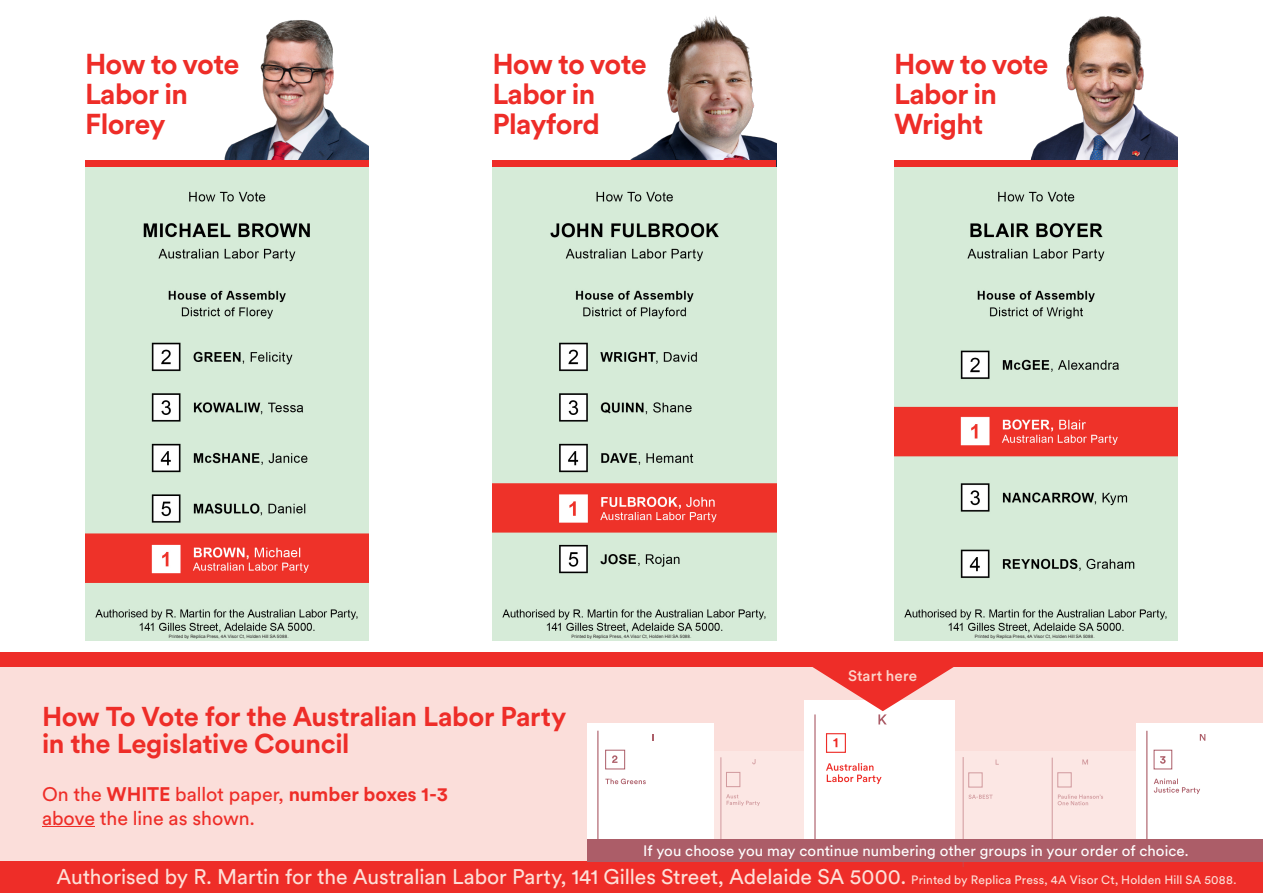
<style>
.page{position:relative;width:1263px;height:893px;background:#fff}
.page>*{position:absolute;margin:0;border:0;box-sizing:border-box;transform-origin:0 0}
.t1{font:700 28.5px "Circular XX";letter-spacing:-.02em;color:#ee2d28}
.t2{font:700 27px/27px "Circular XX";letter-spacing:-.015em;color:#ee2d28}
.t3{font:21px "Circular XX";letter-spacing:-.005em;color:#fde0d8}
.t4{font:19.5px/24px "Circular XX";letter-spacing:-.005em;color:#ee2d28}
.t5{font:15px "Circular XX";letter-spacing:.005em;color:#fff}
.t6{font:500 15px "Circular XX";letter-spacing:.01em;color:#fcd4ca}
.t7{font:4.5px "Arial";letter-spacing:.01em;color:#231f20}
.s1{font-weight:700}
.s2{font-size:12px}
</style>
<div class="page">
<div style="left:0;top:665px;width:1263px;height:228px;background:#fbdeda"></div>
<div style="left:0;top:861px;width:1263px;height:32px;background:#ee2d28"></div>
<img style="left:630px;top:15px;width:146px;height:145px">
<img style="left:1030px;top:16px;width:148px;height:144px">
<img style="left:224px;top:20px;width:145px;height:140px">
<div style="left:85px;top:160px;width:284px;height:8px;background:#ee2d28"></div>
<div style="left:492px;top:160px;width:284px;height:8px;background:#ee2d28"></div>
<div style="left:894px;top:160px;width:284px;height:8px;background:#ee2d28"></div>
<hr style="left:42px;top:826px;width:53px;height:1px;background:#ee2d28">
<div style="left:587px;top:723px;width:126px;height:133px;background:#fff"></div>
<hr style="left:597px;top:731px;width:1px;height:129px;background:#ac5d68">
<svg style="left:605px;top:779px;width:41px;height:5px"></svg>
<div style="left:605px;top:750px;width:20px;height:19px;border:1px solid #ac5d68"></div>
<svg style="left:612px;top:755px;width:5px;height:8px"></svg>
<div style="left:713px;top:751px;width:91px;height:109px;background:#fce7e4"></div>
<hr style="left:720px;top:757px;width:1px;height:100px;background:#ac5d68">
<svg style="left:726px;top:794px;width:34px;height:12px"></svg>
<div style="left:804px;top:700px;width:151px;height:148px;background:#fff"></div>
<hr style="left:814px;top:714px;width:1px;height:129px;background:#ac5d68">
<svg style="left:826px;top:763px;width:56px;height:21px"></svg>
<div style="left:826px;top:733px;width:20px;height:20px;border:1px solid #ee2d28"></div>
<svg style="left:833px;top:738px;width:4px;height:9px"></svg>
<div style="left:1046px;top:751px;width:90px;height:109px;background:#fce7e4"></div>
<hr style="left:1052px;top:758px;width:1px;height:99px;background:#ac5d68">
<svg style="left:1082px;top:759px;width:6px;height:6px"></svg>
<svg style="left:1058px;top:794px;width:45px;height:11px"></svg>
<div style="left:955px;top:751px;width:91px;height:109px;background:#fce7e4"></div>
<hr style="left:963px;top:757px;width:1px;height:110px;background:#ac5d68">
<svg style="left:995px;top:759px;width:4px;height:6px"></svg>
<svg style="left:968px;top:795px;width:25px;height:4px"></svg>
<div style="left:1136px;top:723px;width:127px;height:133px;background:#fff"></div>
<hr style="left:1146px;top:731px;width:1px;height:124px;background:#ac5d68">
<svg style="left:1200px;top:734px;width:5px;height:7px"></svg>
<svg style="left:1154px;top:778px;width:46px;height:16px"></svg>
<div style="left:1154px;top:750px;width:18px;height:19px;border:1px solid #ac5d68"></div>
<svg style="left:1160px;top:756px;width:5px;height:8px"></svg>
<div style="left:587px;top:839px;width:676px;height:22px;background:#ac5d68"></div>
<div style="left:0;top:652px;width:1263px;height:15px;background:#ee2d28"></div>
<svg style="left:812px;top:667px;width:142px;height:57px"></svg>
<img style="left:85px;top:168px;width:284px;height:472px">
<img style="left:492px;top:168px;width:284px;height:472px">
<img style="left:894px;top:168px;width:284px;height:472px">
<p class="t1" style="left:85px;top:44px;width:156px">How to vote</p>
<p class="t1" style="left:85px;top:74px;width:104px">Labor in</p>
<p class="t1" style="left:85px;top:104px;width:82px">Florey</p>
<p class="t1" style="left:492px;top:44px;width:156px">How to vote</p>
<p class="t1" style="left:492px;top:74px;width:104px">Labor in</p>
<p class="t1" style="left:492px;top:104px;width:109px">Playford</p>
<p class="t1" style="left:894px;top:44px;width:156px">How to vote</p>
<p class="t1" style="left:894px;top:74px;width:104px">Labor in</p>
<p class="t1" style="left:894px;top:104px;width:91px">Wright</p>
<p class="t7" style="left:169px;top:633px;width:121px">Printed by Replica Press, 4A Visor Ct, Holden Hill SA 5088.</p>
<p class="t7" style="left:572px;top:633px;width:121px">Printed by Replica Press, 4A Visor Ct, Holden Hill SA 5088.</p>
<p class="t7" style="left:975px;top:633px;width:121px">Printed by Replica Press, 4A Visor Ct, Holden Hill SA 5088.</p>
<h2 class="t2" style="left:42px;top:701px;width:526px">How To Vote for the Australian Labor Party in the Legislative Council</h2>
<h3 class="t4" style="left:42px;top:781px;width:408px">On the <span class="s1">WHITE</span> ballot paper, <span class="s1">number boxes 1-3 </span>above the line as shown.</h3>
<h3 class="t6" style="left:848px;top:665px;width:71px">Start here</h3>
<h3 class="t5" style="left:643px;top:841px;width:547px">If you choose you may continue numbering other groups in your order of choice.</h3>
<h3 class="t3" style="left:57px;top:863px;width:1181px">Authorised by R. Martin for the Australian Labor Party, 141 Gilles Street, Adelaide SA 5000. <span class="s2">Printed by Replica Press, 4A Visor Ct, Holden Hill SA 5088.</span></h3>
</div>
